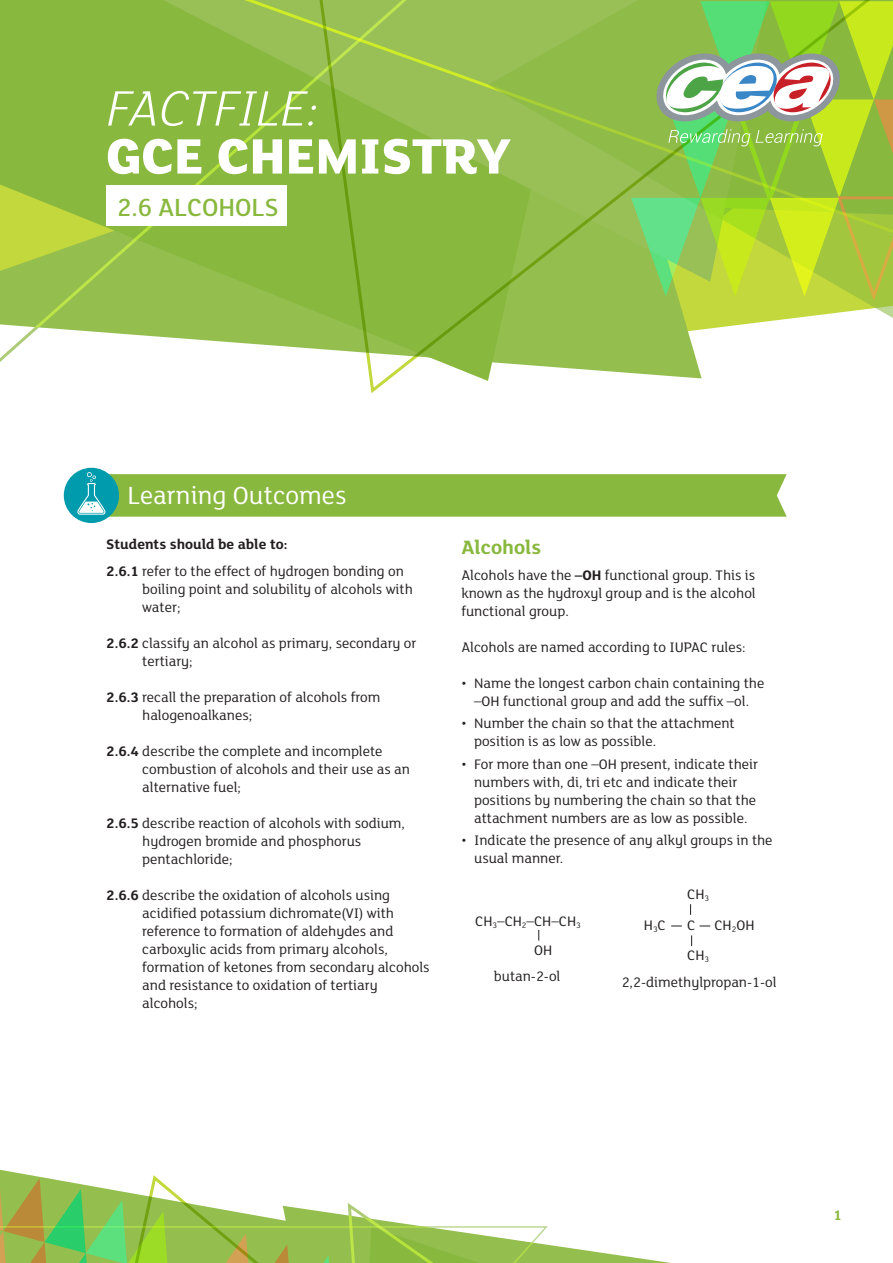
<style>
.page{position:relative;width:893px;height:1263px;background:#fff}
.page>*{position:absolute;margin:0;border:0;box-sizing:border-box;transform-origin:0 0}
.t1{font:800 54px "FS Lola";color:#fff}
.t2{font:italic 300 54px "FS Lola";color:#fff}
.t3{font:27px "FS Lola";color:#fff}
.t4{font:500 27px "FS Lola";color:#89b83f}
.t5{font:700 21px "FS Lola";color:#89b83f}
.Body_Text{font:15px/18px "FS Lola";color:#231f20}
.BodyText_bold_space{font:700 15px "FS Lola";color:#231f20}
.t6{font:700 15px "FS Lola";color:#89b83f}
.s1{font-weight:700}
</style>
<div class="page">
<svg style="left:0;top:1169px;width:671px;height:94px"></svg>
<svg style="left:0;top:0;width:313px;height:362px;background:#98c151"></svg>
<svg style="left:313px;top:0;width:580px;height:393px"></svg>
<div style="left:106px;top:186px;width:181px;height:40px;background:#fff"></div>
<svg style="left:631px;top:1px;width:262px;height:301px;background:#9fcb53"></svg>
<div style="left:64px;top:468px;width:55px;height:55px;background:#009bac;border-radius:50%"></div>
<svg style="left:77px;top:472px;width:710px;height:45px;background:#8bbb51"></svg>
<h1 class="t2" style="left:106px;top:73px;width:214px">FACTFILE:</h1>
<h1 class="t1" style="left:106px;top:119px;width:406px">GCE CHEMISTRY</h1>
<h2 class="t4" style="left:117px;top:190px;width:163px">2.6 ALCOHOLS</h2>
<h1 class="t3" style="left:128px;top:478px;width:220px">Learning Outcomes</h1>
<p class="BodyText_bold_space" style="left:106px;top:534px;width:183px">Students should be able to:</p>
<p class="Body_Text" style="left:142px;top:561px;width:272px;text-indent:-36px"><span class="s1">2.6.1</span> refer to the effect of hydrogen bonding on boiling point and solubility of alcohols with water;</p>
<p class="Body_Text" style="left:142px;top:633px;width:276px;text-indent:-36px"><span class="s1">2.6.2</span> classify an alcohol as primary, secondary or tertiary;</p>
<p class="Body_Text" style="left:142px;top:687px;width:240px;text-indent:-36px"><span class="s1">2.6.3</span> recall the preparation of alcohols from halogenoalkanes;</p>
<p class="Body_Text" style="left:142px;top:741px;width:269px;text-indent:-36px"><span class="s1">2.6.4</span> describe the complete and incomplete combustion of alcohols and their use as an alternative fuel;</p>
<p class="Body_Text" style="left:142px;top:813px;width:264px;text-indent:-36px"><span class="s1">2.6.5</span> describe reaction of alcohols with sodium, hydrogen bromide and phosphorus pentachloride;</p>
<p class="Body_Text" style="left:142px;top:885px;width:289px;text-indent:-36px"><span class="s1">2.6.6</span> describe the oxidation of alcohols using acidified potassium dichromate(VI) with reference to formation of aldehydes and carboxylic acids from primary alcohols, formation of ketones from secondary alcohols and resistance to oxidation of tertiary alcohols;</p>
<h2 class="t5" style="left:461px;top:532px;width:81px">Alcohols</h2>
<p class="Body_Text" style="left:461px;top:566px;width:296px;text-align:justify">Alcohols have the <span class="s1">–OH</span> functional group. This is known as the hydroxyl group and is the alcohol functional group.</p>
<p class="Body_Text" style="left:461px;top:638px;width:286px">Alcohols are named according to IUPAC rules:</p>
<p class="Body_Text" style="left:461px;top:674px;width:305px;text-align:center">• Name the longest carbon chain containing the –OH functional group and add the suffix –ol.</p>
<p class="Body_Text" style="left:474px;top:714px;width:262px;text-indent:-13px">• Number the chain so that the attachment position is as low as possible.</p>
<p class="Body_Text" style="left:474px;top:754px;width:286px;text-indent:-13px">• For more than one –OH present, indicate their numbers with, di, tri etc and indicate their positions by numbering the chain so that the attachment numbers are as low as possible.</p>
<p class="Body_Text" style="left:474px;top:830px;width:300px;text-indent:-13px">• Indicate the presence of any alkyl groups in the usual manner.</p>
<p class="Body_Text" style="left:475px;top:911px;width:107px">CH<sub>3</sub>–CH<sub>2</sub>–CH–CH<sub>3</sub></p>
<p class="Body_Text" style="left:534px;top:940px;width:20px">OH</p>
<p class="Body_Text" style="left:494px;top:966px;width:68px">butan-2-ol</p>
<p class="Body_Text" style="left:687px;top:884px;width:23px">CH<sub>3</sub></p>
<p class="Body_Text" style="left:644px;top:916px;width:23px">H<sub>3</sub>C</p>
<p class="Body_Text" style="left:687px;top:916px;width:10px">C</p>
<p class="Body_Text" style="left:714px;top:916px;width:42px">CH<sub>2</sub>OH</p>
<p class="Body_Text" style="left:687px;top:946px;width:23px">CH<sub>3</sub></p>
<p class="Body_Text" style="left:622px;top:973px;width:156px">2,2-dimethylpropan-1-ol</p>
<p class="t6" style="left:834px;top:1205px;width:10px">1</p>
</div>
